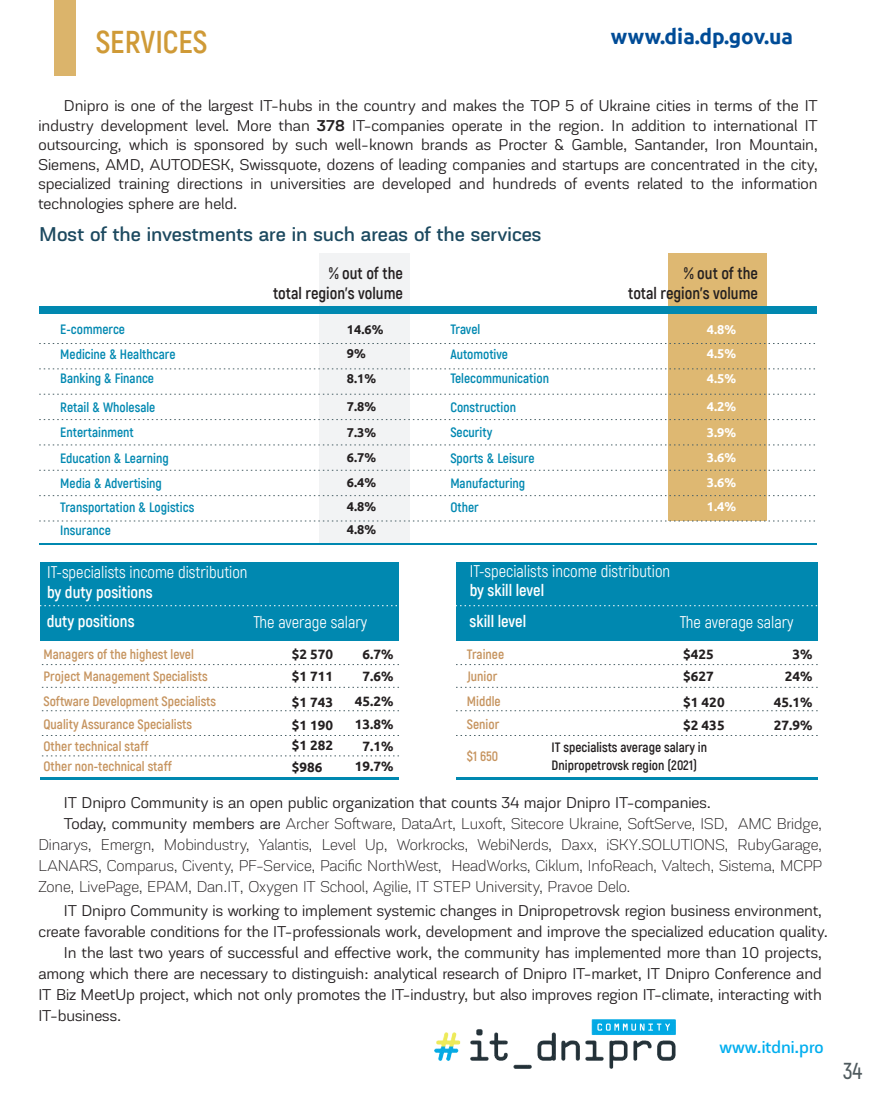
<style>
.page{position:relative;width:875px;height:1093px;background:#fff}
.page>*{position:absolute;margin:0;border:0;box-sizing:border-box;transform-origin:0 0}
.t1{font:700 31.5px "Akrobat";color:#cf9a37}
.t2{font:600 22.95px "Akrobat";color:#4f5a5e}
.t3{font:21px "Akzentica 4 F Medium";color:#1c495f}
.t4{font:700 21px "Ubuntu";color:#004c97}
.t5{font:18.15px "Akzentica 4 F Medium";color:#00aeef}
.t6{font:16.5px/19.5px "Akzentica 4 F";letter-spacing:-.005em;color:#231f20;text-align:justify}
.t7{font:16.5px/21px "Akzentica 4 F Light";letter-spacing:-.005em;color:#231f20;text-align:justify}
.t8{font:16.5px "Akrobat";color:#fff}
.t9{font:700 16.5px/19.5px "Akrobat";color:#231f20;text-align:right}
.t10{font:700 16.5px/29.5px "Akrobat";color:#fff}
.t11{font:700 13.5px/24.6px "Akrobat";color:#0088b1}
.t12{font:700 13.5px/25.2px "Akrobat";color:#c6945f}
.t13{font:700 13.5px/22.4px "Ubuntu";color:#231f20}
.t14{font:700 13.5px/18px "Akrobat";color:#231f20}
.t15{font:700 12.75px/24.6px "Ubuntu";color:#231f20}
.t16{font:700 12.75px/24.9px "Ubuntu";color:#fff;text-align:justify}
.s1{font-family:"Akzentica 4 F Semi";font-weight:700}
.s2{font-family:"Akzentica 4 F"}
</style>
<div class="page">
<div style="left:54px;top:0;width:21px;height:76px;background:#dbb46b"></div>
<div style="left:40px;top:562px;width:359px;height:79px;background:#0088b0"></div>
<svg style="left:41px;top:664px;width:358px;height:1px"></svg>
<svg style="left:41px;top:687px;width:358px;height:1px"></svg>
<svg style="left:41px;top:710px;width:358px;height:1px"></svg>
<hr style="left:40px;top:777px;width:359px;height:2px;background:#0088b0">
<svg style="left:41px;top:735px;width:358px;height:1px"></svg>
<svg style="left:41px;top:755px;width:358px;height:1px"></svg>
<div style="left:455px;top:562px;width:362px;height:79px;background:#0088b0"></div>
<svg style="left:456px;top:664px;width:361px;height:1px"></svg>
<svg style="left:456px;top:687px;width:361px;height:1px"></svg>
<svg style="left:456px;top:710px;width:361px;height:1px"></svg>
<hr style="left:455px;top:777px;width:362px;height:2px;background:#0088b0">
<svg style="left:456px;top:735px;width:361px;height:1px"></svg>
<svg style="left:40px;top:605px;width:357px;height:1px"></svg>
<svg style="left:455px;top:605px;width:362px;height:1px"></svg>
<div style="left:668px;top:254px;width:99px;height:267px;background:#deb872"></div>
<div style="left:319px;top:254px;width:91px;height:290px;background:#f2f3f4"></div>
<div style="left:39px;top:306px;width:778px;height:8px;background:#0088b0"></div>
<svg style="left:39px;top:343px;width:776px;height:1px"></svg>
<svg style="left:39px;top:368px;width:776px;height:1px"></svg>
<svg style="left:39px;top:394px;width:776px;height:1px"></svg>
<svg style="left:39px;top:419px;width:776px;height:1px"></svg>
<svg style="left:39px;top:444px;width:776px;height:1px"></svg>
<svg style="left:39px;top:470px;width:776px;height:1px"></svg>
<svg style="left:39px;top:495px;width:776px;height:1px"></svg>
<svg style="left:39px;top:520px;width:776px;height:1px"></svg>
<hr style="left:39px;top:543px;width:778px;height:2px;background:#0088b0">
<img style="left:435px;top:1019px;width:241px;height:49px">
<h1 class="t1" style="left:96px;top:22px;width:113px">SERVICES</h1>
<p class="t4" style="left:611px;top:24px;width:184px">www.dia.dp.gov.ua</p>
<p class="t6" style="left:38px;top:95px;width:781px;text-indent:25px">Dnipro is one of the largest IT-hubs in the country and makes the TOP 5 of Ukraine cities in terms of the IT industry development level. More than <span class="s1">378</span> IT-companies operate in the region. In addition to international IT outsourcing, which is sponsored by such well-known brands as Procter &amp; Gamble, Santander, Iron Mountain, Siemens, AMD, AUTODESK, Swissquote, dozens of leading companies and startups are concentrated in the city, specialized training directions in universities are developed and hundreds of events related to the information technologies sphere are held.</p>
<p class="t3" style="left:39px;top:219px;width:504px">Most of the investments are in such areas of the services</p>
<p class="t11" style="left:60px;top:317px;width:66px">E-commerce</p>
<p class="t11" style="left:60px;top:342px;width:117px">Medicine &amp; Healthcare<br>Banking &amp; Finance</p>
<p class="t11" style="left:60px;top:395px;width:135px">Retail &amp; Wholesale<br>Entertainment<br>Education &amp; Learning<br>Media &amp; Advertising<br>Transportation &amp; Logistics<br>Insurance</p>
<p class="t9" style="left:273px;top:263px;width:131px">% out of the<br>total region’s volume</p>
<p class="t15" style="left:347px;top:317px;width:38px">14.6%<br>9%<br>8.1%</p>
<p class="t15" style="left:347px;top:394px;width:31px;text-align:justify">7.8% 7.3% 6.7% 6.4% 4.8% 4.8%</p>
<p class="t8" style="left:47px;top:562px;width:202px">IT-specialists income distribution</p>
<p class="t10" style="left:47px;top:577px;width:108px">by duty positions duty positions</p>
<p class="t12" style="left:44px;top:641px;width:152px">Managers of the highest level</p>
<p class="t8" style="left:253px;top:613px;width:115px">The average salary</p>
<p class="t13" style="left:292px;top:643px;width:43px">$2 570 $1 711</p>
<p class="t13" style="left:292px;top:690px;width:43px;line-height:23px">$1 743 $1 190</p>
<p class="t13" style="left:292px;top:734px;width:43px;line-height:21.5px">$1 282 $986</p>
<p class="t13" style="left:362px;top:642px;width:33px">6.7%<br>7.6%</p>
<p class="t13" style="left:355px;top:690px;width:40px;text-align:center">45.2%<br>13.8%<br>7.1%</p>
<p class="t13" style="left:355px;top:755px;width:40px">19.7%</p>
<p class="t12" style="left:44px;top:663px;width:174px">Project Management Specialists<br>Software Development Specialists</p>
<p class="t12" style="left:44px;top:712px;width:150px">Quality Assurance Specialists</p>
<p class="t12" style="left:44px;top:736px;width:130px;line-height:20px">Other technical staff<br>Other non-technical staff</p>
<p class="t11" style="left:450px;top:317px;width:100px">Travel<br>Automotive<br>Telecommunication</p>
<p class="t11" style="left:450px;top:394px;width:86px">Construction<br>Security<br>Sports &amp; Leisure<br>Manufacturing<br>Other</p>
<p class="t9" style="left:628px;top:263px;width:131px">% out of the<br>total region’s volume</p>
<p class="t16" style="left:707px;top:317px;width:31px;line-height:24.5px">4.8% 4.5% 4.5%</p>
<p class="t16" style="left:707px;top:394px;width:31px">4.2% 3.9% 3.6% 3.6% 1.4%</p>
<p class="t8" style="left:470px;top:561px;width:202px">IT-specialists income distribution</p>
<p class="t10" style="left:469px;top:575px;width:76px;line-height:31px">by skill level skill level</p>
<p class="t12" style="left:467px;top:641px;width:39px">Trainee</p>
<p class="t12" style="left:467px;top:663px;width:35px">Junior<br>Middle</p>
<p class="t12" style="left:467px;top:712px;width:34px">Senior</p>
<p class="t8" style="left:680px;top:613px;width:115px">The average salary</p>
<p class="t13" style="left:683px;top:643px;width:32px">$425 $627</p>
<p class="t13" style="left:683px;top:690px;width:43px;line-height:23px">$1 420 $2 435</p>
<p class="t13" style="left:785px;top:643px;width:29px;text-align:center">3%<br>24%</p>
<p class="t13" style="left:774px;top:690px;width:40px;line-height:23px">45.1%<br>27.9%</p>
<p class="t12" style="left:467px;top:743px;width:33px">$1 650</p>
<p class="t14" style="left:551px;top:738px;width:157px">IT specialists average salary in<br>Dnipropetrovsk region (2021)</p>
<p class="t6" style="left:64px;top:791px;width:648px">IT Dnipro Community is an open public organization that counts 34 major Dnipro IT-companies.</p>
<p class="t7" style="left:38px;top:811px;width:785px;text-indent:25px"><span class="s2">Today, community members are</span> Archer Software, DataArt, Luxoft, Sitecore Ukraine, SoftServe, ISD, AMC Bridge, Dinarys, Emergn, Mobindustry, Yalantis, Level Up, Workrocks, WebiNerds, Daxx, iSKY.SOLUTIONS, RubyGarage, LANARS, Comparus, Civenty, PF-Service, Pacific NorthWest, HeadWorks, Ciklum, InfoReach, Valtech, Sistema, MCPP Zone, LivePage, EPAM, Dan.IT, Oxygen IT School, Agilie, IT STEP University, Pravoe Delo.</p>
<p class="t6" style="left:64px;top:899px;width:759px">IT Dnipro Community is working to implement systemic changes in Dnipropetrovsk region business environment,</p>
<p class="t6" style="left:38px;top:920px;width:791px">create favorable conditions for the IT-professionals work, development and improve the specialized education quality.</p>
<p class="t6" style="left:64px;top:941px;width:759px">In the last two years of successful and effective work, the community has implemented more than 10 projects,</p>
<p class="t6" style="left:38px;top:962px;width:785px">among which there are necessary to distinguish: analytical research of Dnipro IT-market, IT Dnipro Conference and</p>
<p class="t6" style="left:38px;top:983px;width:785px">IT Biz MeetUp project, which not only promotes the IT-industry, but also improves region IT-climate, interacting with</p>
<p class="t6" style="left:38px;top:1004px;width:84px">IT-business.</p>
<p class="t5" style="left:719px;top:1033px;width:106px">www.itdni.pro</p>
<h2 class="t2" style="left:843px;top:1057px;width:21px">34</h2>
</div>
